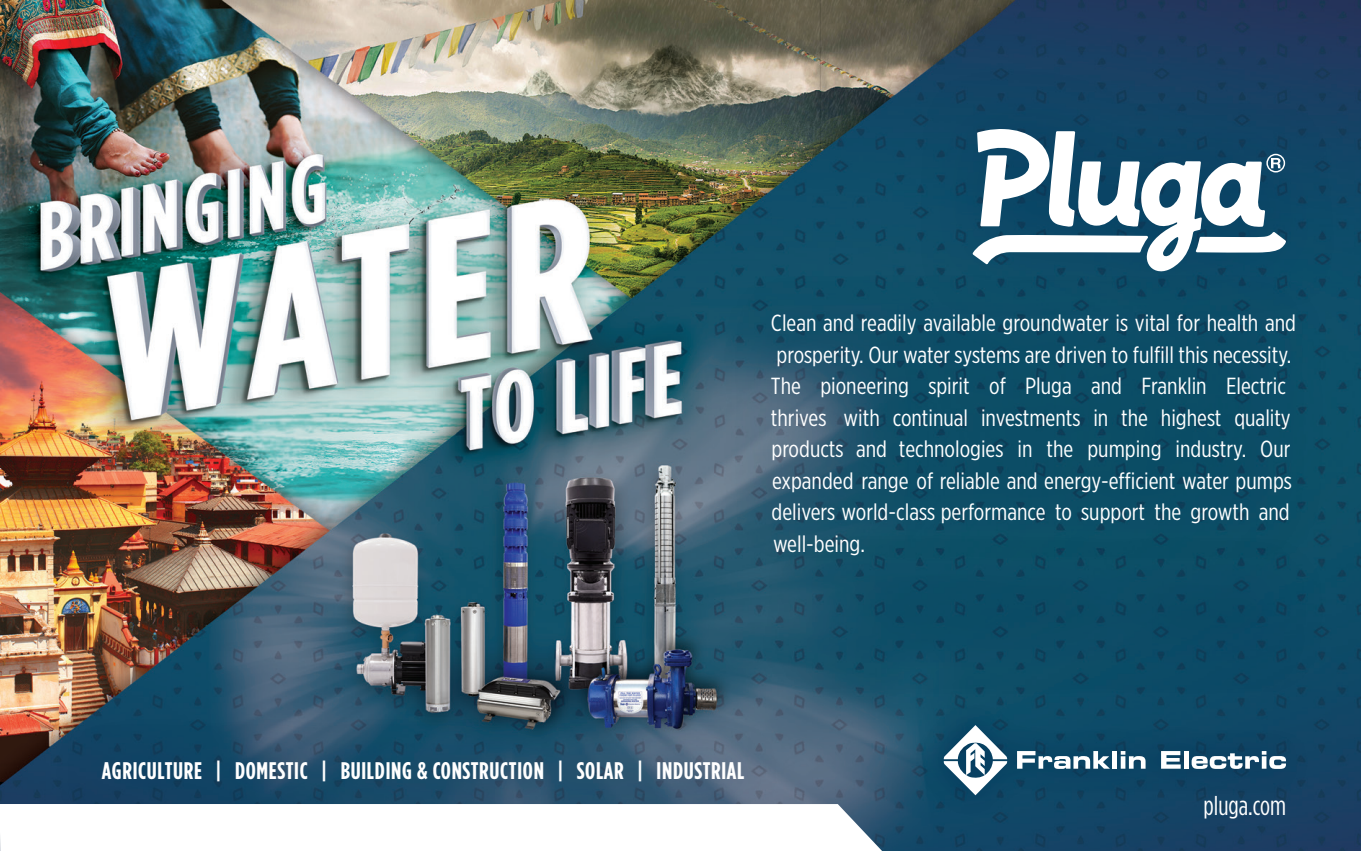
<style>
.page{position:relative;width:1361px;height:851px;background:#fff}
.page>*{position:absolute;margin:0;border:0;box-sizing:border-box;transform-origin:0 0}
.t1{font:27px "Gotham Condensed";color:#fff}
.t2{font:700 24px "Gotham Condensed";letter-spacing:.03em;color:#fff}
.t3{font:23.4px/31.5px "Gotham X Narrow";color:#fff}
</style>
<div class="page">
<img style="left:0;top:0;width:1361px;height:850px">
<div style="left:917px;top:700px;width:395px;height:120px;background:#002f59;opacity:.5"></div>
<svg style="left:1017px;top:751px;width:93px;height:17px"></svg>
<div style="left:1112px;top:751px;width:5px;height:17px;background:#fff"></div>
<svg style="left:1120px;top:751px;width:25px;height:17px"></svg>
<svg style="left:1161px;top:751px;width:19px;height:17px"></svg>
<hr style="left:1184px;top:751px;width:4px;height:17px;background:#fff">
<svg style="left:1191px;top:751px;width:95px;height:17px"></svg>
<svg style="left:944px;top:725px;width:63px;height:70px"></svg>
<div style="left:912px;top:63px;width:433px;height:271px;background:#114465"></div>
<svg style="left:972px;top:129px;width:314px;height:138px"></svg>
<div style="left:725px;top:267px;width:608px;height:302px;background:#002f59;opacity:.5"></div>
<div style="left:760px;top:529px;width:573px;height:172px;background:#002f59;opacity:.5"></div>
<div style="left:56px;top:712px;width:732px;height:117px;background:#002f59;opacity:.5"></div>
<svg style="left:0;top:803px;width:882px;height:47px"></svg>
<p class="t3" style="left:771px;top:307px;width:526px">Clean and readily available groundwater is vital for health and prosperity. Our water systems are driven to fulfill this necessity.<br>The pioneering spirit of Pluga and Franklin Electric thrives with continual investments in the highest quality products and technologies in the pumping industry. Our expanded range of reliable and energy-efficient water pumps delivers world-class performance to support the growth and well-being.</p>
<p class="t2" style="left:102px;top:756px;width:644px">AGRICULTURE | DOMESTIC | BUILDING &amp; CONSTRUCTION | SOLAR | INDUSTRIAL</p>
<p class="t1" style="left:1203px;top:789px;width:84px">pluga.com</p>
</div>
